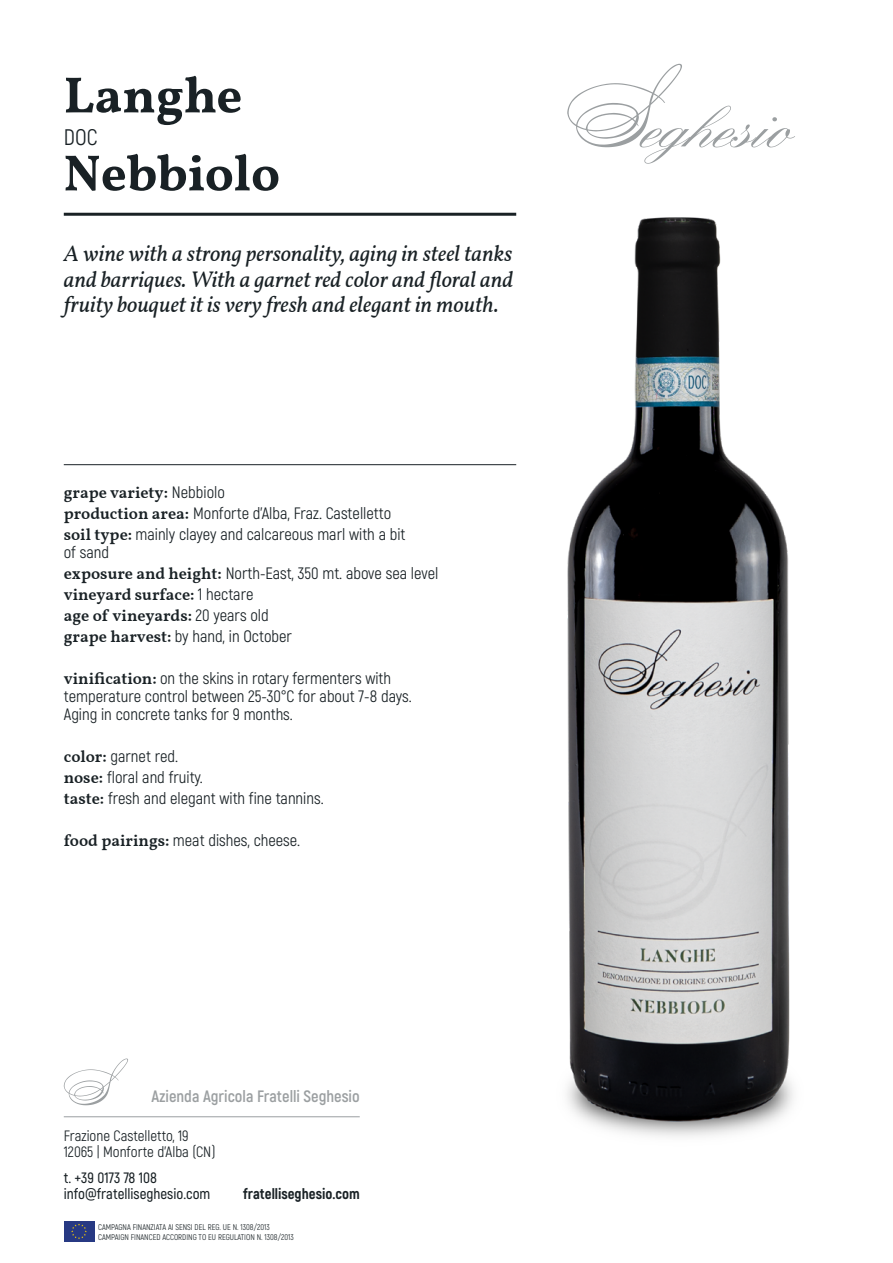
<style>
.page{position:relative;width:893px;height:1263px;background:#fff}
.page>*{position:absolute;margin:0;border:0;box-sizing:border-box;transform-origin:0 0}
.t1{font:700 51px "Vollkorn";color:#192125}
.t2{font:italic 22.5px/25.5px "Vollkorn";color:#192125;text-align:justify}
.t3{font:22.5px "Akrobat";color:#192125}
.t4{font:16.5px/21px "Akrobat";color:#192125}
.t5{font:600 16.5px/21px "Vollkorn";color:#192125}
.t6{font:700 16.5px "Akrobat";color:#9b9fa1}
.t7{font:15px/16.5px "Akrobat";color:#192125}
.t8{font:600 15px/16.5px "Akrobat";color:#192125}
.t9{font:800 15px "Akrobat";color:#192125}
.t10{font:8.25px/10.5px "Akrobat";color:#192125}
.s1{font-family:"Akrobat";font-weight:400}
.s2{font-family:"Vollkorn";font-weight:600}
</style>
<div class="page">
<img style="left:453px;top:212px;width:340px;height:925px">
<hr style="left:64px;top:1116px;width:296px;height:1px;background:#9b9fa1">
<svg style="left:64px;top:1058px;width:64px;height:47px"></svg>
<hr style="left:64px;top:213px;width:452px;height:3px;background:#192125">
<svg style="left:567px;top:64px;width:228px;height:100px"></svg>
<hr style="left:64px;top:464px;width:452px;height:1px;background:#192125">
<div style="left:64px;top:1221px;width:30px;height:20px;background:#273983"></div>
<svg style="left:71px;top:1224px;width:16px;height:15px"></svg>
<h1 class="t1" style="left:64px;top:57px;width:180px">Langhe</h1>
<h2 class="t3" style="left:64px;top:124px;width:35px">DOC</h2>
<h1 class="t1" style="left:64px;top:135px;width:218px">Nebbiolo</h1>
<h2 class="t2" style="left:64px;top:240px;width:451px">A wine with a strong personality, aging in steel tanks and barriques. With a garnet red color and floral and fruity bouquet it is very fresh and elegant in mouth.</h2>
<p class="t5" style="left:64px;top:481px;width:163px">grape variety: <span class="s1">Nebbiolo</span></p>
<p class="t4" style="left:64px;top:502px;width:343px"><span class="s2">production area:</span> Monforte d’Alba, Fraz. Castelletto <span class="s2">soil type:</span> mainly clayey and calcareous marl with a bit</p>
<p class="t4" style="left:64px;top:541px;width:376px">of sand<br><span class="s2">exposure and height:</span> North-East, 350 mt. above sea level</p>
<p class="t5" style="left:64px;top:583px;width:207px">vineyard surface: <span class="s1">1 hectare </span>age of vineyards: <span class="s1">20 years old</span></p>
<p class="t4" style="left:64px;top:625px;width:230px"><span class="s2">grape harvest:</span> by hand, in October</p>
<p class="t4" style="left:64px;top:669px;width:349px;line-height:18px"><span class="s2">vinification:</span> on the skins in rotary fermenters with temperature control between 25-30°C for about 7-8 days.<br>Aging in concrete tanks for 9 months.</p>
<p class="t4" style="left:64px;top:745px;width:261px"><span class="s2">color:</span> garnet red.<br><span class="s2">nose:</span> floral and fruity.<br><span class="s2">taste:</span> fresh and elegant with fine tannins.</p>
<p class="t4" style="left:64px;top:829px;width:238px"><span class="s2">food pairings:</span> meat dishes, cheese.</p>
<p class="t6" style="left:151px;top:1086px;width:210px">Azienda Agricola Fratelli Seghesio</p>
<p class="t7" style="left:64px;top:1127px;width:153px">Frazione Castelletto, 19<br>12065 | Monforte d’Alba (CN)</p>
<p class="t8" style="left:64px;top:1169px;width:148px">t. +39 0173 78 108 info@fratelliseghesio.com</p>
<p class="t9" style="left:243px;top:1184px;width:118px">fratelliseghesio.com</p>
<p class="t10" style="left:98px;top:1222px;width:197px">CAMPAGNA FINANZIATA AI SENSI DEL REG. UE N. 1308/2013<br>CAMPAIGN FINANCED ACCORDING TO EU REGULATION N. 1308/2013</p>
</div>
